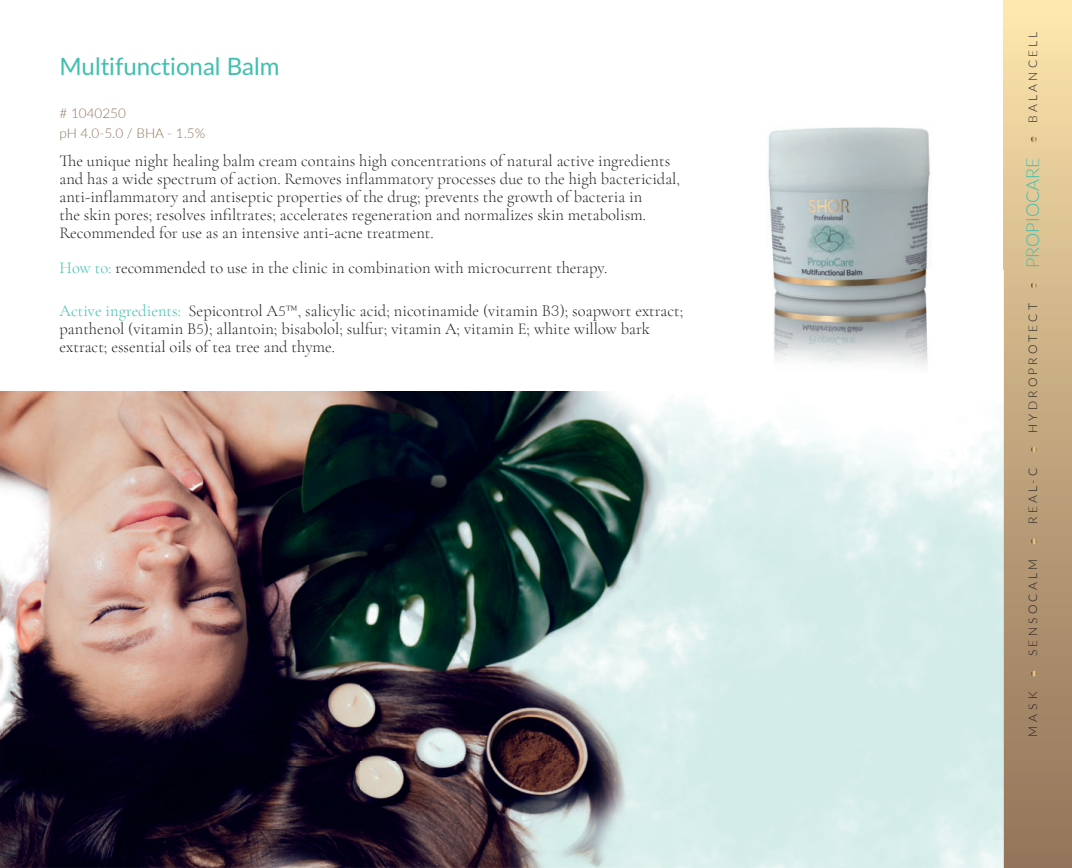
<style>
.page{position:relative;width:1072px;height:868px;background:#fff}
.page>*{position:absolute;margin:0;border:0;box-sizing:border-box;transform-origin:0 0}
.t1{font:24px "Lato";color:#3fbfae}
.t2{font:300 18px "Lato";color:#3fbfae}
.t3{font:300 16.5px/18px "Cormorant Garamond";color:#231f20}
.t4{font:300 13.5px/19.5px "Lato";color:#8f755d}
.t5{font:300 12px "Lato";letter-spacing:.27em;color:#231f20}
.s1{color:#3fbfae}
.s2{font-family:"Lato";font-size:13.5px}
.s3{font-family:"Lato";font-size:15px}
</style>
<div class="page">
<div style="left:1003px;top:0;width:68px;height:867px;background:linear-gradient(to bottom,#fbe3aa,#8f7057)"></div>
<svg style="left:1030px;top:136px;width:6px;height:6px"></svg>
<svg style="left:1030px;top:282px;width:6px;height:6px"></svg>
<svg style="left:1030px;top:446px;width:6px;height:6px"></svg>
<svg style="left:1030px;top:670px;width:6px;height:6px"></svg>
<svg style="left:1030px;top:538px;width:6px;height:6px"></svg>
<img style="left:3px;top:867px;width:632px;height:1px">
<img style="left:0;top:391px;width:668px;height:476px">
<img style="left:768px;top:127px;width:163px;height:245px">
<h1 class="t1" style="left:60px;top:56px;width:221px">Multifunctional Balm</h1>
<p class="t4" style="left:60px;top:105px;width:147px"># 1040250<br>pH 4.0-5.0 / BHA - 1.5%</p>
<p class="t3" style="left:60px;top:152px;width:622px">The unique night healing balm cream contains high concentrations of natural active ingredients and has a wide spectrum of action. Removes inflammatory processes due to the high bactericidal, anti-inflammatory and antiseptic properties of the drug; prevents the growth of bacteria in<br>the skin pores; resolves infiltrates; accelerates regeneration and normalizes skin metabolism.<br>Recommended for use as an intensive anti-acne treatment.</p>
<p class="t3" style="left:60px;top:261px;width:549px"><span class="s1">How to:</span> recommended to use in the clinic in combination with microcurrent therapy.</p>
<p class="t3" style="left:60px;top:303px;width:625px"><span class="s1">Active ingredients:</span> Sepicontrol A<span class="s2">5</span>™, salicylic acid; nicotinamide (vitamin B<span class="s3">3</span>); soapwort extract; panthenol (vitamin B<span class="s2">5</span>); allantoin; bisabolol; sulfur; vitamin A; vitamin E; white willow bark extract; essential oils of tea tree and thyme.</p>
<p class="t5" style="left:1027px;top:123px;width:93px;rotate:-90deg">BALANCELL</p>
<p class="t2" style="left:1025px;top:268px;width:112px;rotate:-90deg">PROPIOCARE</p>
<p class="t5" style="left:1028px;top:433px;width:131px;rotate:-90deg">HYDROPROTECT</p>
<p class="t5" style="left:1028px;top:524px;width:57px;rotate:-90deg">REAL-C</p>
<p class="t5" style="left:1028px;top:656px;width:99px;rotate:-90deg">SENSOCALM</p>
<p class="t5" style="left:1028px;top:737px;width:47px;rotate:-90deg">MASK</p>
</div>
